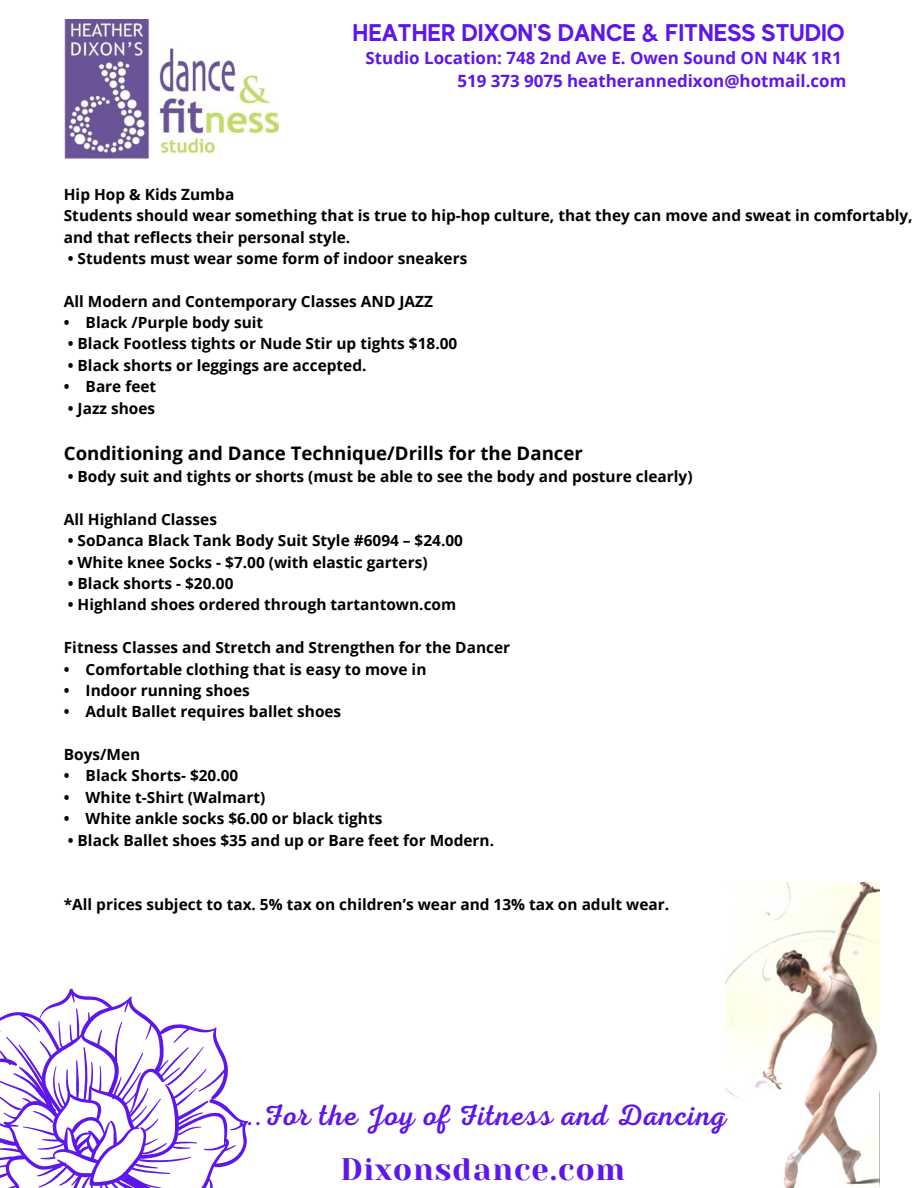
<style>
.page{position:relative;width:918px;height:1188px;background:#fff}
.page>*{position:absolute;margin:0;border:0;box-sizing:border-box;transform-origin:0 0}
.t1{font:31.05px "Yeseva One";letter-spacing:.03em;color:#5e17eb}
.t2{font:29.55px "Nexa Script";letter-spacing:.03em;color:#5e17eb}
.t3{font:700 24.15px "MADE Evolve Sans";color:#5e17eb}
.t4{font:700 18.6px "Open Sans";color:#000}
.t5{font:700 16.95px/23.2px "Open Sans";color:#5e17eb;text-align:right}
.t6{font:700 15.45px/21.3px "Open Sans";color:#000}
</style>
<div class="page">
<img style="left:725px;top:882px;width:154px;height:306px">
<svg style="left:0;top:989px;width:248px;height:199px"></svg>
<img style="left:65px;top:19px;width:213px;height:140px">
<h3 class="t3" style="left:353px;top:18px;width:494px">HEATHER DIXON'S DANCE &amp; FITNESS STUDIO</h3>
<p class="t5" style="left:366px;top:45px;width:482px">Studio Location: 748 2nd Ave E. Owen Sound ON N4K 1R1<br>519 373 9075 heatherannedixon@hotmail.com</p>
<p class="t6" style="left:64px;top:183px;width:850px">Hip Hop &amp; Kids Zumba<br>Students should wear something that is true to hip-hop culture, that they can move and sweat in comfortably, and that reflects their personal style.</p>
<p class="t6" style="left:68px;top:247px;width:401px">• Students must wear some form of indoor sneakers</p>
<p class="t6" style="left:64px;top:290px;width:371px">All Modern and Contemporary Classes AND JAZZ</p>
<p class="t6" style="left:64px;top:311px;width:201px">• Black /Purple body suit</p>
<p class="t6" style="left:68px;top:333px;width:391px">• Black Footless tights or Nude Stir up tights $18.00</p>
<p class="t6" style="left:68px;top:354px;width:300px">• Black shorts or leggings are accepted.</p>
<p class="t6" style="left:64px;top:376px;width:94px">• Bare feet</p>
<p class="t6" style="left:68px;top:397px;width:89px">• Jazz shoes</p>
<p class="t4" style="left:64px;top:440px;width:521px">Conditioning and Dance Technique/Drills for the Dancer</p>
<p class="t6" style="left:68px;top:466px;width:626px">• Body suit and tights or shorts (must be able to see the body and posture clearly)</p>
<p class="t6" style="left:64px;top:508px;width:155px">All Highland Classes</p>
<p class="t6" style="left:68px;top:530px;width:397px">• SoDanca Black Tank Body Suit Style #6094 – $24.00</p>
<p class="t6" style="left:68px;top:551px;width:361px">• White knee Socks - $7.00 (with elastic garters)</p>
<p class="t6" style="left:68px;top:572px;width:167px">• Black shorts - $20.00</p>
<p class="t6" style="left:68px;top:594px;width:390px">• Highland shoes ordered through tartantown.com</p>
<p class="t6" style="left:64px;top:637px;width:448px">Fitness Classes and Stretch and Strengthen for the Dancer</p>
<p class="t6" style="left:64px;top:658px;width:364px">• Comfortable clothing that is easy to move in</p>
<p class="t6" style="left:64px;top:679px;width:187px">• Indoor running shoes</p>
<p class="t6" style="left:64px;top:701px;width:279px">• Adult Ballet requires ballet shoes</p>
<p class="t6" style="left:64px;top:743px;width:78px">Boys/Men</p>
<p class="t6" style="left:64px;top:765px;width:176px">• Black Shorts- $20.00</p>
<p class="t6" style="left:64px;top:786px;width:203px">• White t-Shirt (Walmart)</p>
<p class="t6" style="left:64px;top:808px;width:320px">• White ankle socks $6.00 or black tights</p>
<p class="t6" style="left:68px;top:829px;width:428px">• Black Ballet shoes $35 and up or Bare feet for Modern.</p>
<p class="t6" style="left:64px;top:893px;width:607px">*All prices subject to tax. 5% tax on children’s wear and 13% tax on adult wear.</p>
<h2 class="t2" style="left:239px;top:1098px;width:489px">...For the Joy of Fitness and Dancing</h2>
<h1 class="t1" style="left:340px;top:1152px;width:286px">Dixonsdance.com</h1>
</div>
